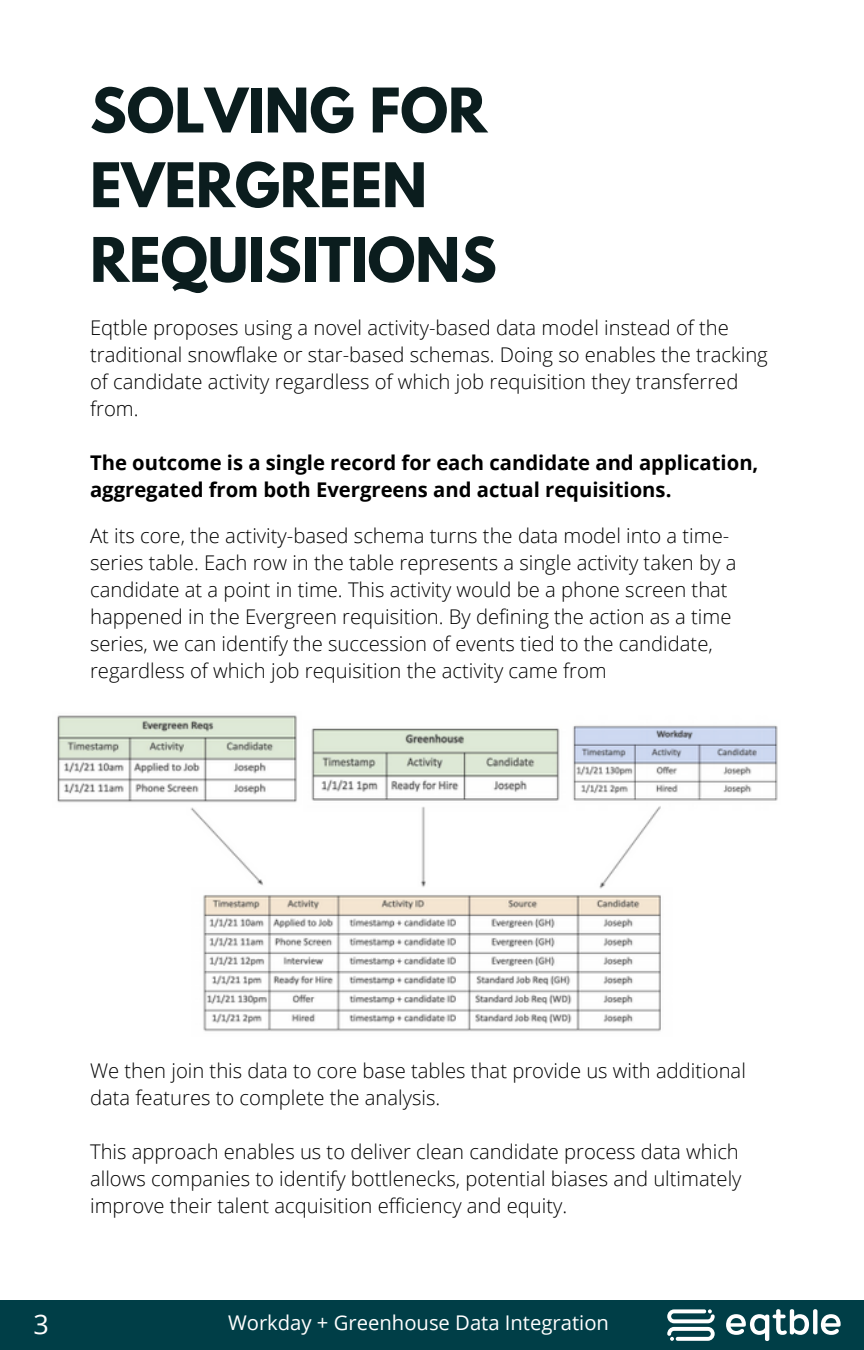
<style>
.page{position:relative;width:864px;height:1350px;background:#fff}
.page>*{position:absolute;margin:0;border:0;box-sizing:border-box;transform-origin:0 0}
.t1{font:700 54.45px/74.7px "League Spartan";color:#0b1d1e}
.t2{font:27px "Open Sans";color:#fff}
.t3{font:300 20.25px/27px "Open Sans";color:#000}
.t4{font:700 20.25px/27px "Open Sans";color:#000}
.t5{font:20.25px "Open Sans";color:#fff}
</style>
<div class="page">
<div style="left:0;top:1300px;width:864px;height:50px;background:#003e47"></div>
<svg style="left:726px;top:1309px;width:115px;height:32px"></svg>
<svg style="left:667px;top:1309px;width:48px;height:32px"></svg>
<img style="left:57px;top:715px;width:721px;height:317px">
<h1 class="t1" style="left:90px;top:80px;width:408px">SOLVING FOR<br>EVERGREEN<br>REQUISITIONS</h1>
<p class="t3" style="left:90px;top:313px;width:679px">Eqtble proposes using a novel activity-based data model instead of the traditional snowflake or star-based schemas. Doing so enables the tracking of candidate activity regardless of which job requisition they transferred from.</p>
<p class="t4" style="left:90px;top:448px;width:670px">The outcome is a single record for each candidate and application, aggregated from both Evergreens and actual requisitions.</p>
<p class="t3" style="left:90px;top:522px;width:648px">At its core, the activity-based schema turns the data model into a time&shy;series table. Each row in the table represents a single activity taken by a candidate at a point in time. This activity would be a phone screen that happened in the Evergreen requisition. By defining the action as a time series, we can identify the succession of events tied to the candidate, regardless of which job requisition the activity came from</p>
<h2 class="t2" style="left:34px;top:1305px;width:17px">3</h2>
<p class="t3" style="left:90px;top:1057px;width:657px">We then join this data to core base tables that provide us with additional data features to complete the analysis.</p>
<p class="t3" style="left:90px;top:1138px;width:653px">This approach enables us to deliver clean candidate process data which allows companies to identify bottlenecks, potential biases and ultimately improve their talent acquisition efficiency and equity.</p>
<p class="t5" style="left:228px;top:1308px;width:382px">Workday + Greenhouse Data Integration</p>
</div>
